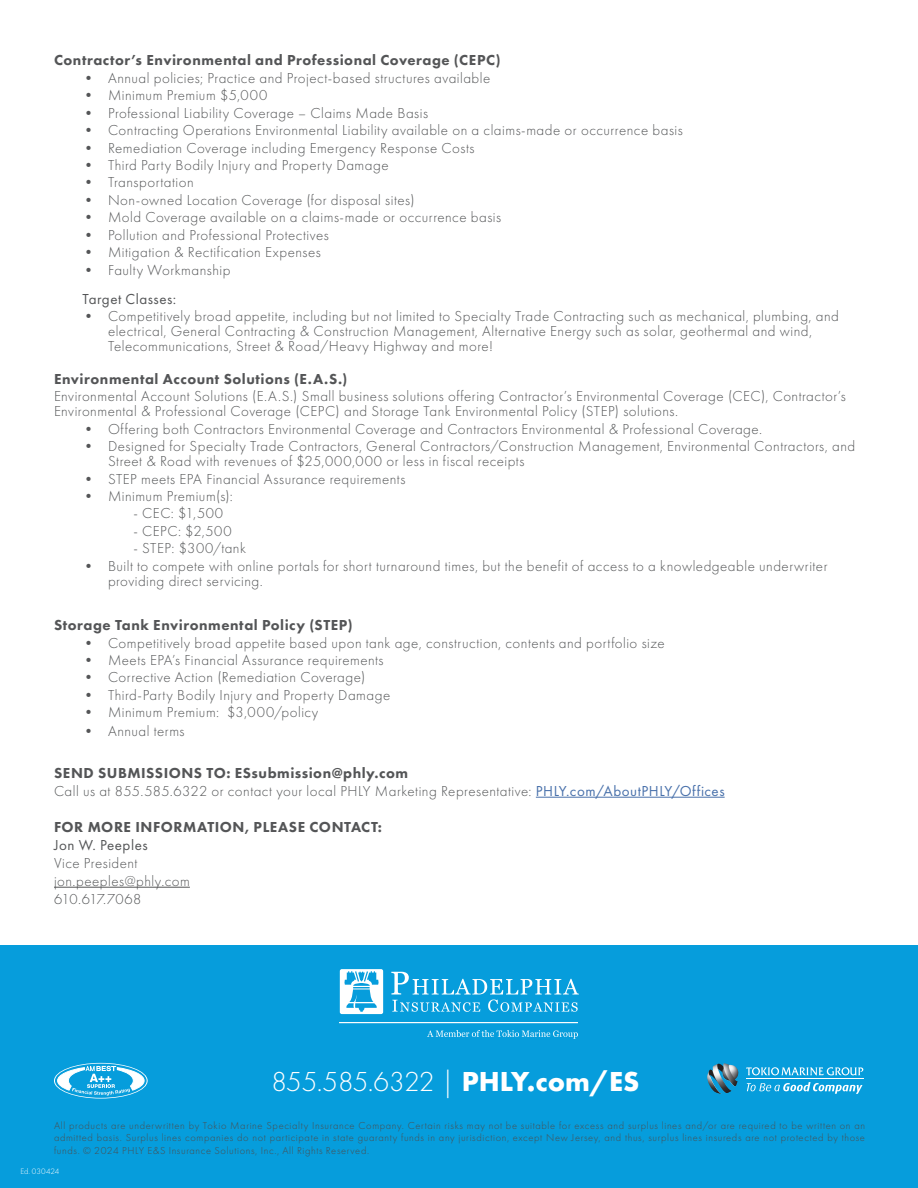
<style>
.page{position:relative;width:918px;height:1188px;background:#fff}
.page>*{position:absolute;margin:0;border:0;box-sizing:border-box;transform-origin:0 0}
.t1{font:300 28.5px "Futura PT";letter-spacing:-.025em;color:#fff}
.t2{font:300 15px/15px "Futura PT";letter-spacing:.03em;color:#545557}
.t3{font:800 15px/18px "Futura PT";letter-spacing:.035em;color:#545557}
.t4{font:15px "Futura PT";letter-spacing:.035em;color:#545557}
.t5{font:300 15px "Futura PT";letter-spacing:-.015em;color:#545557}
.t6{font:300 10.5px/12.6px "Futura PT";letter-spacing:.06em;color:#4b4c4d;text-align:justify}
.t7{font:300 8.25px "Futura PT";letter-spacing:.005em;color:#fff}
.s1{font-weight:800}
.s2{font-weight:400;color:#4971ab}
.s3{font-weight:400}
.s4{font-weight:700}
</style>
<div class="page">
<div style="left:0;top:945px;width:918px;height:243px;background:#069ddc"></div>
<svg style="left:391px;top:972px;width:188px;height:40px"></svg>
<hr style="left:339px;top:1022px;width:239px;height:1px;background:#fff">
<svg style="left:427px;top:1030px;width:151px;height:9px"></svg>
<svg style="left:340px;top:969px;width:43px;height:45px"></svg>
<svg style="left:746px;top:1067px;width:117px;height:9px"></svg>
<svg style="left:747px;top:1082px;width:116px;height:12px"></svg>
<hr style="left:746px;top:1079px;width:117px;height:1px;background:#fff">
<img style="left:707px;top:1063px;width:32px;height:31px">
<svg style="left:54px;top:1063px;width:94px;height:36px"></svg>
<hr style="left:536px;top:797px;width:189px;height:1px;background:#4971ab">
<hr style="left:54px;top:887px;width:136px;height:1px;background:#545557">
<p class="t3" style="left:54px;top:51px;width:448px">Contractor’s Environmental and Professional Coverage (CEPC)</p>
<p class="t2" style="left:81px;top:70px;width:411px">• Annual policies; Practice and Project-based structures available</p>
<p class="t2" style="left:81px;top:88px;width:188px">• Minimum Premium $5,000</p>
<p class="t2" style="left:81px;top:105px;width:349px">• Professional Liability Coverage – Claims Made Basis</p>
<p class="t2" style="left:81px;top:123px;width:603px">• Contracting Operations Environmental Liability available on a claims-made or occurrence basis</p>
<p class="t2" style="left:81px;top:140px;width:395px">• Remediation Coverage including Emergency Response Costs</p>
<p class="t2" style="left:81px;top:158px;width:309px">• Third Party Bodily Injury and Property Damage</p>
<p class="t2" style="left:81px;top:175px;width:114px">• Transportation</p>
<p class="t2" style="left:81px;top:193px;width:335px">• Non-owned Location Coverage (for disposal sites)</p>
<p class="t2" style="left:81px;top:210px;width:422px">• Mold Coverage available on a claims-made or occurrence basis</p>
<p class="t2" style="left:81px;top:227px;width:249px">• Pollution and Professional Protectives</p>
<p class="t2" style="left:81px;top:245px;width:241px">• Mitigation &amp; Rectification Expenses</p>
<p class="t2" style="left:81px;top:262px;width:151px">• Faulty Workmanship</p>
<p class="t4" style="left:82px;top:290px;width:95px">Target Classes:</p>
<p class="t2" style="left:108px;top:309px;width:732px;text-indent:-27px">• Competitively broad appetite, including but not limited to Specialty Trade Contracting such as mechanical, plumbing, and electrical, General Contracting &amp; Construction Management, Alternative Energy such as solar, geothermal and wind,<br>Telecommunications, Street &amp; Road/Heavy Highway and more!</p>
<p class="t3" style="left:54px;top:370px;width:295px">Environmental Account Solutions (E.A.S.)</p>
<p class="t2" style="left:54px;top:389px;width:793px">Environmental Account Solutions (E.A.S.) Small business solutions offering Contractor’s Environmental Coverage (CEC), Contractor’s<br>Environmental &amp; Professional Coverage (CEPC) and Storage Tank Environmental Policy (STEP) solutions.</p>
<p class="t2" style="left:81px;top:421px;width:683px">• Offering both Contractors Environmental Coverage and Contractors Environmental &amp; Professional Coverage.</p>
<p class="t2" style="left:108px;top:439px;width:749px;text-indent:-27px">• Designed for Specialty Trade Contractors, General Contractors/Construction Management, Environmental Contractors, and<br>Street &amp; Road with revenues of $25,000,000 or less in fiscal receipts</p>
<p class="t2" style="left:81px;top:471px;width:326px">• STEP meets EPA Financial Assurance requirements</p>
<p class="t2" style="left:81px;top:489px;width:153px">• Minimum Premium(s):</p>
<p class="t2" style="left:134px;top:506px;width:91px">- CEC: $1,500</p>
<p class="t2" style="left:134px;top:524px;width:100px">- CEPC: $2,500</p>
<p class="t2" style="left:134px;top:541px;width:114px">- STEP: $300/tank</p>
<p class="t2" style="left:108px;top:558px;width:721px;text-indent:-27px">• Built to compete with online portals for short turnaround times, but the benefit of access to a knowledgeable underwriter providing direct servicing.</p>
<p class="t3" style="left:54px;top:616px;width:300px">Storage Tank Environmental Policy (STEP)</p>
<p class="t2" style="left:81px;top:635px;width:585px">• Competitively broad appetite based upon tank age, construction, contents and portfolio size</p>
<p class="t2" style="left:81px;top:653px;width:304px">• Meets EPA’s Financial Assurance requirements</p>
<p class="t2" style="left:81px;top:670px;width:286px">• Corrective Action (Remediation Coverage)</p>
<p class="t2" style="left:81px;top:688px;width:311px">• Third-Party Bodily Injury and Property Damage</p>
<p class="t2" style="left:81px;top:705px;width:239px">• Minimum Premium: $3,000/policy</p>
<p class="t2" style="left:81px;top:724px;width:105px">• Annual terms</p>
<p class="t2" style="left:54px;top:764px;width:672px;line-height:18px"><span class="s1">SEND SUBMISSIONS TO: ESsubmission@phly.com<br></span>Call us at 855.585.6322 or contact your local PHLY Marketing Representative: <span class="s2">PHLY.com/AboutPHLY/Offices</span></p>
<p class="t3" style="left:54px;top:817px;width:330px">FOR MORE INFORMATION, PLEASE CONTACT:<br><span class="s3">Jon W. Peeples</span></p>
<p class="t2" style="left:54px;top:855px;width:85px">Vice President</p>
<p class="t2" style="left:54px;top:873px;width:137px">jon.peeples@phly.com</p>
<p class="t5" style="left:54px;top:890px;width:89px">610.617.7068</p>
<h1 class="t1" style="left:272px;top:1065px;width:369px">855.585.6322 | <span class="s4">PHLY.com/ES</span></h1>
<p class="t6" style="left:54px;top:1119px;width:813px">All products are underwritten by Tokio Marine Specialty Insurance Company. Certain risks may not be suitable for excess and surplus lines and/or are required to be written on an admitted basis. Surplus lines companies do not participate in state guaranty funds in any jurisdiction, except New Jersey, and thus, surplus lines insureds are not protected by those funds. © 2024 PHLY E&amp;S Insurance Solutions, Inc., All Rights Reserved.</p>
<p class="t7" style="left:20px;top:1167px;width:41px">Ed. 030424</p>
</div>
